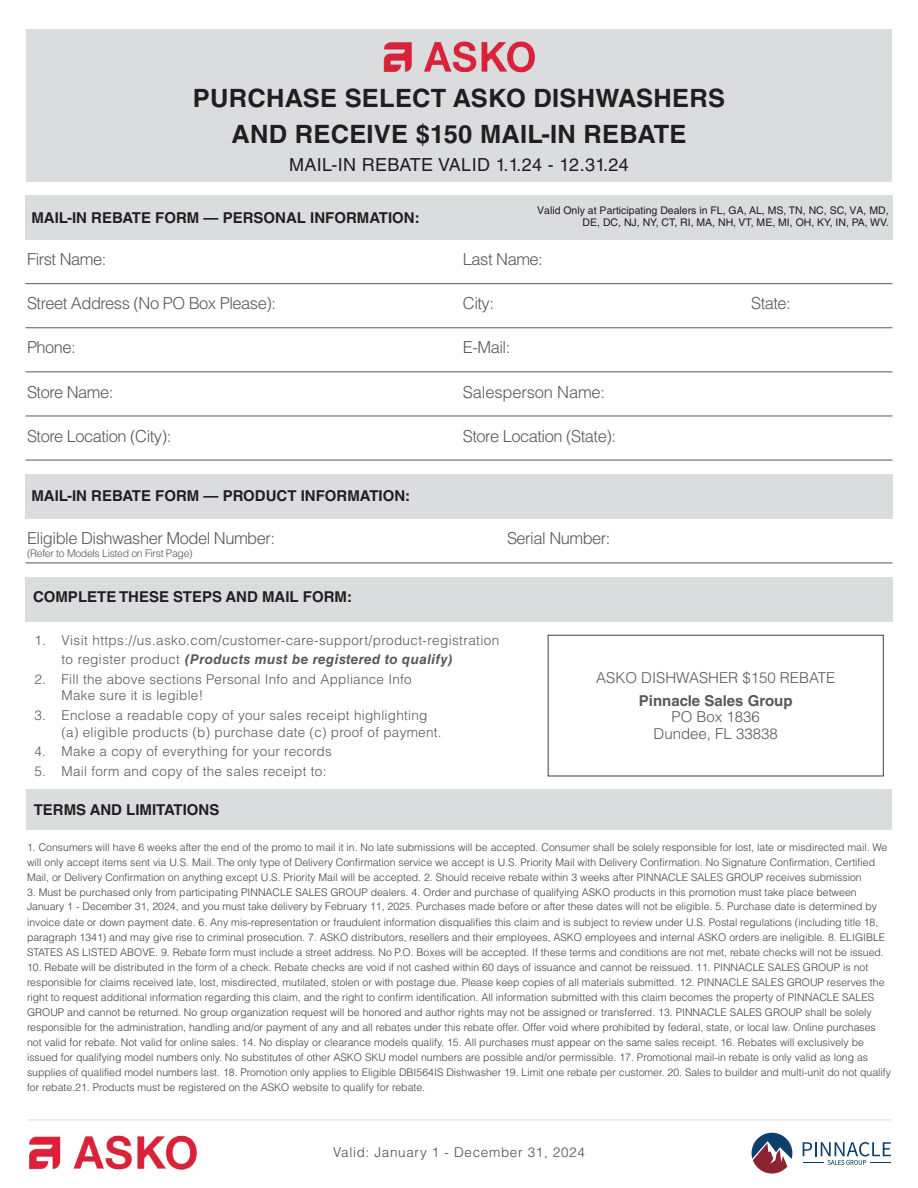
<style>
.page{position:relative;width:918px;height:1188px;background:#fff}
.page>*{position:absolute;margin:0;border:0;box-sizing:border-box;transform-origin:0 0}
.t1{font:700 25.2px/36px "Helvetica LT Std";letter-spacing:.01em;color:#221e1f;text-align:center}
.t2{font:18px "Helvetica LT Std";letter-spacing:.02em;color:#221e1f}
.t3{font:300 16.5px "Helvetica LT Std";letter-spacing:-.03em;color:#57585a}
.t4{font:300 16.5px "Helvetica LT Std";letter-spacing:-.01em;color:#57585a}
.t5{font:700 15px "Helvetica LT Std";color:#221e1f}
.t6{font:300 15px/16.5px "Helvetica LT Std";color:#57585a;text-align:center}
.t7{font:700 15px "Helvetica LT Std";color:#57585a}
.t8{font:300 13.5px/16.5px "Helvetica LT Std";letter-spacing:.02em;color:#57585a}
.t9{font:300 13.5px "Helvetica LT Std";letter-spacing:.05em;color:#4c4c4e}
.t10{font:300 10.5px/15px "Helvetica LT Std";color:#403f41}
.t11{font:10.5px/12px "Helvetica LT Std";color:#221e1f;text-align:right}
.t12{font:300 10.5px "Helvetica LT Std";letter-spacing:-.03em;color:#57585a}
.s1{font-weight:700;font-style:italic}
.s2{font-family:"Minion Pro";font-weight:400}
</style>
<div class="page">
<hr style="left:27px;top:1120px;width:864px;height:1px;background:#dbdcde">
<img style="left:28px;top:1135px;width:169px;height:35px">
<svg style="left:803px;top:1142px;width:88px;height:23px"></svg>
<svg style="left:752px;top:1133px;width:40px;height:41px"></svg>
<hr style="left:26px;top:283px;width:867px;height:1px;background:#57585a">
<hr style="left:26px;top:327px;width:867px;height:1px;background:#57585a">
<hr style="left:26px;top:371px;width:867px;height:1px;background:#57585a">
<hr style="left:26px;top:416px;width:867px;height:1px;background:#57585a">
<hr style="left:26px;top:460px;width:867px;height:1px;background:#57585a">
<div style="left:26px;top:790px;width:866px;height:40px;background:#dbdcde"></div>
<div style="left:548px;top:635px;width:336px;height:141px;border:1px solid #403f41"></div>
<div style="left:26px;top:195px;width:867px;height:45px;background:#dbdcde"></div>
<hr style="left:26px;top:563px;width:867px;height:1px;background:#57585a">
<div style="left:26px;top:474px;width:867px;height:45px;background:#dbdcde"></div>
<div style="left:26px;top:30px;width:866px;height:152px;background:#dbdcde"></div>
<img style="left:383px;top:41px;width:152px;height:32px">
<div style="left:26px;top:577px;width:867px;height:45px;background:#dbdcde"></div>
<h1 class="t1" style="left:193px;top:82px;width:534px">PURCHASE SELECT ASKO DISHWASHERS<br>AND RECEIVE $150 MAIL-IN REBATE</h1>
<h2 class="t2" style="left:289px;top:154px;width:341px">MAIL-IN REBATE VALID 1.1.24 - 12.31.24</h2>
<h3 class="t5" style="left:32px;top:209px;width:390px">MAIL-IN REBATE FORM — PERSONAL INFORMATION:</h3>
<p class="t11" style="left:537px;top:206px;width:353px">Valid Only at Participating Dealers in FL, GA, AL, MS, TN, NC, SC, VA, MD,<br>DE, DC, NJ, NY, CT, RI, MA, NH, VT, ME, MI, OH, KY, IN, PA, WV.</p>
<h3 class="t3" style="left:27px;top:253px;width:81px">First Name:</h3>
<h3 class="t3" style="left:463px;top:253px;width:81px">Last Name:</h3>
<h3 class="t3" style="left:27px;top:297px;width:250px">Street Address (No PO Box Please):</h3>
<h3 class="t3" style="left:463px;top:297px;width:33px">City:</h3>
<h3 class="t3" style="left:751px;top:297px;width:41px">State:</h3>
<h3 class="t3" style="left:27px;top:341px;width:50px">Phone:</h3>
<h3 class="t3" style="left:463px;top:341px;width:49px">E-Mail:</h3>
<h3 class="t3" style="left:27px;top:385px;width:88px">Store Name:</h3>
<h3 class="t4" style="left:463px;top:385px;width:144px">Salesperson Name:</h3>
<h3 class="t3" style="left:27px;top:429px;width:146px">Store Location (City):</h3>
<h3 class="t3" style="left:463px;top:429px;width:154px">Store Location (State):</h3>
<h3 class="t5" style="left:32px;top:490px;width:380px">MAIL-IN REBATE FORM — PRODUCT INFORMATION:</h3>
<h3 class="t3" style="left:27px;top:531px;width:250px">Eligible Dishwasher Model Number:</h3>
<h3 class="t3" style="left:507px;top:531px;width:105px">Serial Number:</h3>
<p class="t12" style="left:27px;top:549px;width:167px">(Refer to Models Listed on First Page)</p>
<h3 class="t5" style="left:33px;top:591px;width:321px">COMPLETE THESE STEPS AND MAIL FORM:</h3>
<p class="t8" style="left:62px;top:631px;width:439px;line-height:19.5px;text-indent:-27px">1. Visit https://us.asko.com/customer-care-support/product-registration to register product <span class="s1">(Products must be registered to qualify)</span></p>
<p class="t8" style="left:62px;top:672px;width:352px;text-indent:-27px">2. Fill the above sections Personal Info and Appliance Info<br>Make sure it is legible!</p>
<p class="t8" style="left:62px;top:708px;width:382px;text-indent:-27px">3. Enclose a readable copy of your sales receipt highlighting (a) eligible products (b) purchase date (c) proof of payment.</p>
<p class="t8" style="left:35px;top:744px;width:299px">4. Make a copy of everything for your records</p>
<p class="t8" style="left:35px;top:764px;width:293px">5. Mail form and copy of the sales receipt to:</p>
<h3 class="t5" style="left:34px;top:803px;width:187px">TERMS AND LIMITATIONS</h3>
<h3 class="t6" style="left:596px;top:671px;width:240px">ASKO DISHWASHER $150 REBATE</h3>
<h3 class="t7" style="left:639px;top:694px;width:155px">Pinnacle Sales Group</h3>
<h3 class="t6" style="left:654px;top:710px;width:126px">PO Box 1836<br>Dundee, FL 33838</h3>
<p class="t10" style="left:27px;top:841px;width:862px">1. Consumers will have 6 weeks after the end of the promo to mail it in. No late submissions will be accepted. Consumer shall be solely responsible for lost, late or misdirected mail. We will only accept items sent via U.S. Mail. The only type of Delivery Confirmation service we accept is U.S. Priority Mail with Delivery Confirmation. No Signature Confirmation, Certified<br>Mail, or Delivery Confirmation on anything except U.S. Priority Mail will be accepted. 2. Should receive rebate within 3 weeks after PINNACLE SALES GROUP receives submission</p>
<p class="t10" style="left:27px;top:886px;width:852px;line-height:14.2px">3. Must be purchased only from participating PINNACLE SALES GROUP dealers. 4. Order and purchase of qualifying ASKO products in this promotion must take place between<br>January 1 - December 31, 2024, and you must take delivery by February 11, 202<span class="s2">5</span>. Purchases made before or after these dates will not be eligible. 5. Purchase date is determined by</p>
<p class="t10" style="left:27px;top:916px;width:860px">invoice date or down payment date. 6. Any mis-representation or fraudulent information disqualifies this claim and is subject to review under U.S. Postal regulations (including title 18, paragraph 1341) and may give rise to criminal prosecution. 7. ASKO distributors, resellers and their employees, ASKO employees and internal ASKO orders are ineligible. 8. ELIGIBLE<br>STATES AS LISTED ABOVE. 9. Rebate form must include a street address. No P.O. Boxes will be accepted. If these terms and conditions are not met, rebate checks will not be issued.</p>
<p class="t10" style="left:27px;top:961px;width:866px">10. Rebate will be distributed in the form of a check. Rebate checks are void if not cashed within 60 days of issuance and cannot be reissued. 11. PINNACLE SALES GROUP is not responsible for claims received late, lost, misdirected, mutilated, stolen or with postage due. Please keep copies of all materials submitted. 12. PINNACLE SALES GROUP reserves the right to request additional information regarding this claim, and the right to confirm identification. All information submitted with this claim becomes the property of PINNACLE SALES GROUP and cannot be returned. No group organization request will be honored and author rights may not be assigned or transferred. 13. PINNACLE SALES GROUP shall be solely responsible for the administration, handling and/or payment of any and all rebates under this rebate offer. Offer void where prohibited by federal, state, or local law. Online purchases not valid for rebate. Not valid for online sales. 14. No display or clearance models qualify. 15. All purchases must appear on the same sales receipt. 16. Rebates will exclusively be issued for qualifying model numbers only. No substitutes of other ASKO SKU model numbers are possible and/or permissible. 17. Promotional mail-in rebate is only valid as long as supplies of qualified model numbers last. 18. Promotion only applies to Eligible DBI564IS Dishwasher 19. Limit one rebate per customer. 20. Sales to builder and multi-unit do not qualify for rebate.21. Products must be registered on the ASKO website to qualify for rebate.</p>
<p class="t9" style="left:333px;top:1147px;width:253px">Valid: January 1 - December 31, 2024</p>
</div>
